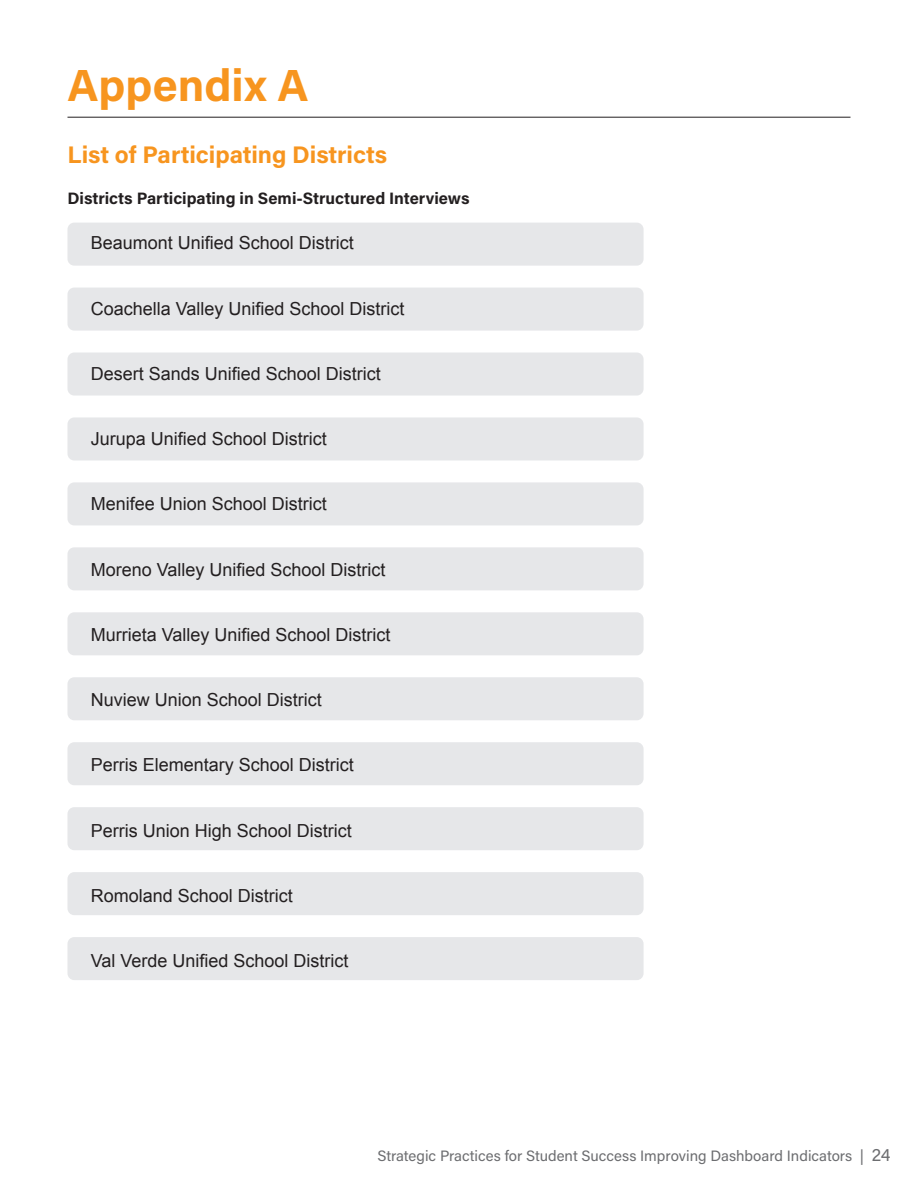
<style>
.page{position:relative;width:918px;height:1188px;background:#fff}
.page>*{position:absolute;margin:0;border:0;box-sizing:border-box;transform-origin:0 0}
.t1{font:700 45px "Acumin Pro";letter-spacing:.005em;color:#f7951f}
.Subhead{font:700 24px "Acumin Pro";color:#f7951f}
.t2{font:18px "Arial";color:#231f20}
.t3{font:700 16.5px "Acumin Pro";color:#231f20}
.t4{font:15px "Acumin Pro";color:#6c6d70}
.s1{font-size:18px}
</style>
<div class="page">
<hr style="left:68px;top:117px;width:782px;height:1px;background:#231f20">
<div style="left:68px;top:223px;width:576px;height:43px;background:#e6e7e9;border-radius:7px"></div>
<div style="left:68px;top:288px;width:576px;height:43px;background:#e6e7e9;border-radius:7px"></div>
<div style="left:68px;top:353px;width:576px;height:43px;background:#e6e7e9;border-radius:7px"></div>
<div style="left:68px;top:417px;width:576px;height:43px;background:#e6e7e9;border-radius:7px"></div>
<div style="left:68px;top:482px;width:576px;height:43px;background:#e6e7e9;border-radius:7px"></div>
<div style="left:68px;top:547px;width:576px;height:43px;background:#e6e7e9;border-radius:7px"></div>
<div style="left:68px;top:612px;width:576px;height:43px;background:#e6e7e9;border-radius:7px"></div>
<div style="left:68px;top:677px;width:576px;height:43px;background:#e6e7e9;border-radius:7px"></div>
<div style="left:68px;top:742px;width:576px;height:43px;background:#e6e7e9;border-radius:7px"></div>
<div style="left:68px;top:807px;width:576px;height:43px;background:#e6e7e9;border-radius:7px"></div>
<div style="left:68px;top:872px;width:576px;height:43px;background:#e6e7e9;border-radius:7px"></div>
<div style="left:68px;top:937px;width:576px;height:43px;background:#e6e7e9;border-radius:7px"></div>
<h2 class="t1" style="left:68px;top:53px;width:242px">Appendix A</h2>
<p class="Subhead" style="left:68px;top:138px;width:321px">List of Participating Districts</p>
<h3 class="t3" style="left:68px;top:187px;width:404px">Districts Participating in Semi-Structured Interviews</h3>
<p class="t2" style="left:91px;top:231px;width:265px">Beaumont Unified School District</p>
<p class="t2" style="left:91px;top:297px;width:315px">Coachella Valley Unified School District</p>
<p class="t2" style="left:91px;top:362px;width:292px">Desert Sands Unified School District</p>
<p class="t2" style="left:91px;top:427px;width:238px">Jurupa Unified School District</p>
<p class="t2" style="left:91px;top:492px;width:238px">Menifee Union School District</p>
<p class="t2" style="left:91px;top:558px;width:296px">Moreno Valley Unified School District</p>
<p class="t2" style="left:91px;top:623px;width:301px">Murrieta Valley Unified School District</p>
<p class="t2" style="left:91px;top:688px;width:233px">Nuview Union School District</p>
<p class="t2" style="left:91px;top:753px;width:265px">Perris Elementary School District</p>
<p class="t2" style="left:91px;top:819px;width:263px">Perris Union High School District</p>
<p class="t2" style="left:91px;top:884px;width:204px">Romoland School District</p>
<p class="t2" style="left:91px;top:949px;width:259px">Val Verde Unified School District</p>
<p class="t4" style="left:377px;top:1145px;width:515px">Strategic Practices for Student Success Improving Dashboard Indicators | <span class="s1">24</span></p>
</div>
